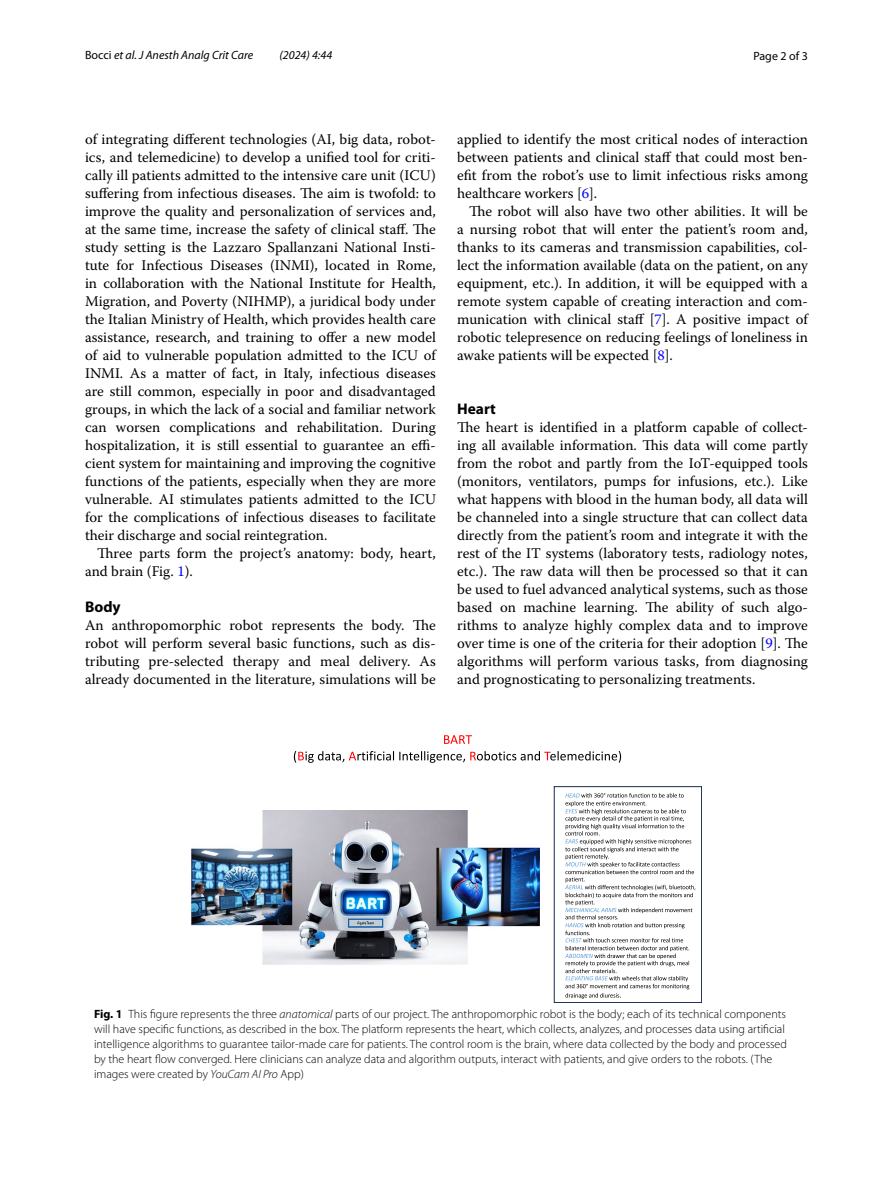
<style>
.page{position:relative;width:893px;height:1187px;background:#fff}
.page>*{position:absolute;margin:0;border:0;box-sizing:border-box;transform-origin:0 0}
.t1{font:700 15.45px "Myriad Pro";color:#000}
.t2{font:14.7px/18px "Warnock Pro";color:#000;text-align:justify}
.t3{font:300 12px/15px "Myriad Pro";color:#000}
.t4{font:italic 12px "Myriad Pro";color:#000}
.t5{font:12px "Myriad Pro";color:#000}
.s1{font-style:normal}
.s2{color:#00f}
.s3{font-weight:700}
.s4{font-style:italic}
</style>
<div class="page">
<img style="left:191px;top:810px;width:348px;height:154px">
<svg style="left:565px;top:793px;width:130px;height:205px"></svg>
<div style="left:554px;top:786px;width:148px;height:216px;border:1px solid #172c51"></div>
<svg style="left:444px;top:735px;width:28px;height:8px"></svg>
<svg style="left:294px;top:751px;width:327px;height:11px"></svg>
<p class="t4" style="left:85px;top:48px;width:170px"><span class="s1">Bocci</span> et al. J Anesth Analg Crit Care</p>
<p class="t4" style="left:279px;top:48px;width:54px">(2024) 4:44</p>
<p class="t5" style="left:753px;top:48px;width:56px">Page 2 of 3</p>
<p class="t2" style="left:85px;top:130px;width:352px">of integrating different technologies (AI, big data, robot&shy;ics, and telemedicine) to develop a unified tool for criti&shy;cally ill patients admitted to the intensive care unit (ICU) suffering from infectious diseases. The aim is twofold: to improve the quality and personalization of services and, at the same time, increase the safety of clinical staff. The study setting is the Lazzaro Spallanzani National Insti&shy;tute for Infectious Diseases (INMI), located in Rome, in collaboration with the National Institute for Health, Migration, and Poverty (NIHMP), a juridical body under the Italian Ministry of Health, which provides health care assistance, research, and training to offer a new model of aid to vulnerable population admitted to the ICU of INMI. As a matter of fact, in Italy, infectious diseases are still common, especially in poor and disadvantaged groups, in which the lack of a social and familiar network can worsen complications and rehabilitation. During hospitalization, it is still essential to guarantee an effi&shy;cient system for maintaining and improving the cognitive functions of the patients, especially when they are more vulnerable. AI stimulates patients admitted to the ICU for the complications of infectious diseases to facilitate their discharge and social reintegration.</p>
<p class="t2" style="left:85px;top:544px;width:352px;text-indent:12px">Three parts form the project’s anatomy: body, heart, and brain (Fig. <span class="s2">1</span>).</p>
<p class="t1" style="left:85px;top:596px;width:37px">Body</p>
<p class="t2" style="left:85px;top:616px;width:352px">An anthropomorphic robot represents the body. The robot will perform several basic functions, such as dis&shy;tributing pre-selected therapy and meal delivery. As already documented in the literature, simulations will be</p>
<p class="t2" style="left:457px;top:130px;width:352px">applied to identify the most critical nodes of interaction between patients and clinical staff that could most ben&shy;efit from the robot’s use to limit infectious risks among healthcare workers [<span class="s2">6</span>].</p>
<p class="t2" style="left:457px;top:202px;width:352px;text-indent:12px">The robot will also have two other abilities. It will be a nursing robot that will enter the patient’s room and, thanks to its cameras and transmission capabilities, col&shy;lect the information available (data on the patient, on any equipment, etc.). In addition, it will be equipped with a remote system capable of creating interaction and com&shy;munication with clinical staff [<span class="s2">7</span>]. A positive impact of robotic telepresence on reducing feelings of loneliness in awake patients will be expected [<span class="s2">8</span>].</p>
<p class="t1" style="left:457px;top:398px;width:40px">Heart</p>
<p class="t2" style="left:457px;top:418px;width:352px">The heart is identified in a platform capable of collect&shy;ing all available information. This data will come partly from the robot and partly from the IoT-equipped tools (monitors, ventilators, pumps for infusions, etc.). Like what happens with blood in the human body, all data will be channeled into a single structure that can collect data directly from the patient’s room and integrate it with the rest of the IT systems (laboratory tests, radiology notes, etc.). The raw data will then be processed so that it can be used to fuel advanced analytical systems, such as those based on machine learning. The ability of such algo&shy;rithms to analyze highly complex data and to improve over time is one of the criteria for their adoption [<span class="s2">9</span>]. The algorithms will perform various tasks, from diagnosing and prognosticating to personalizing treatments.</p>
<p class="t3" style="left:94px;top:1006px;width:694px"><span class="s3">Fig. 1</span> This figure represents the three <span class="s4">anatomical</span> parts of our project. The anthropomorphic robot is the body; each of its technical components will have specific functions, as described in the box. The platform represents the heart, which collects, analyzes, and processes data using artificial intelligence algorithms to guarantee tailor-made care for patients. The control room is the brain, where data collected by the body and processed by the heart flow converged. Here clinicians can analyze data and algorithm outputs, interact with patients, and give orders to the robots. (The images were created by <span class="s4">YouCam AI Pro</span> App)</p>
</div>
